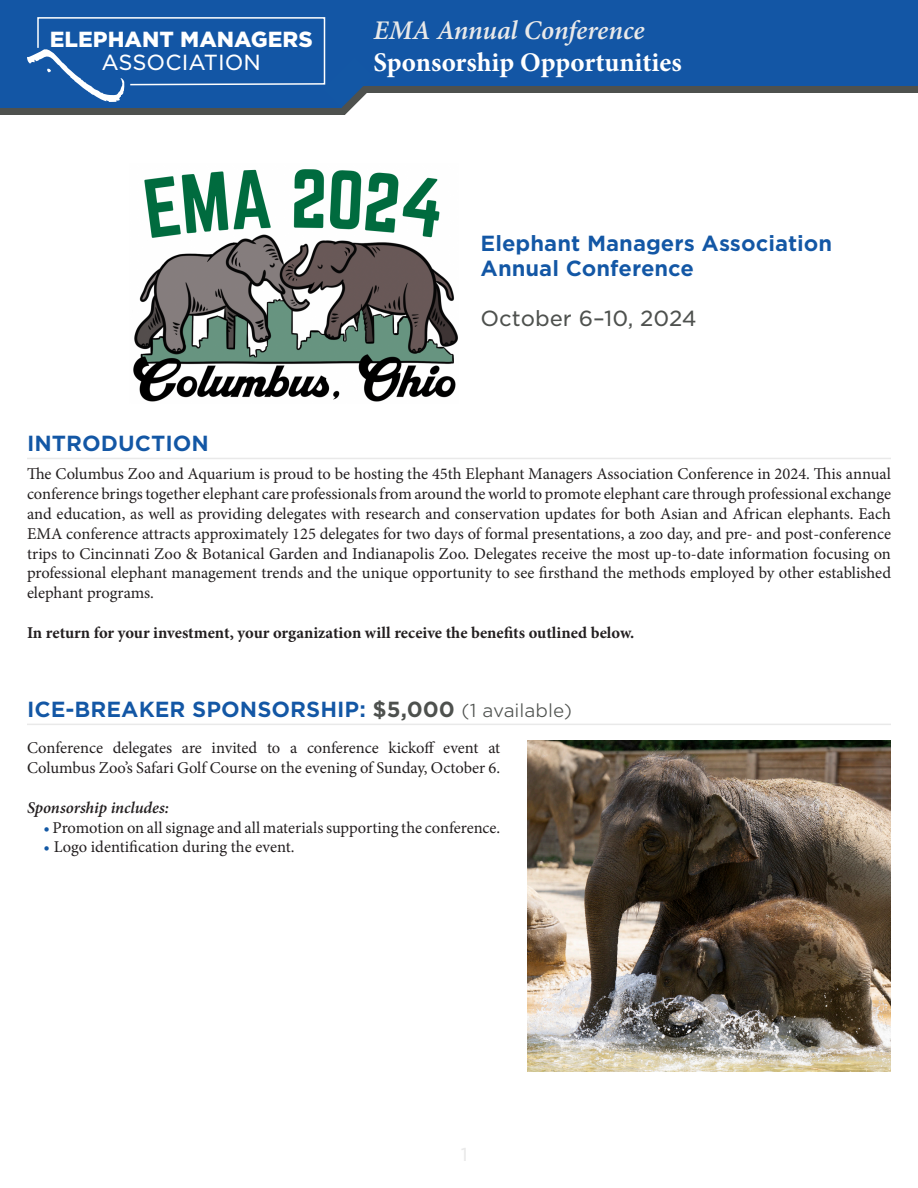
<style>
.page{position:relative;width:918px;height:1188px;background:#fff}
.page>*{position:absolute;margin:0;border:0;box-sizing:border-box;transform-origin:0 0}
.t1{font:700 27px "Minion Pro";color:#fff}
.t2{font:italic 600 27px "Minion Pro";letter-spacing:-.005em;color:#e9e9e9}
.t3{font:700 21px "Gotham S Sm";color:#1357a5}
.t4{font:900 21px/22.5px "Gotham S Sm";color:#fff;text-align:center}
.t5{font:21px "Gotham S Sm";color:#4e514e}
.t6{font:18px "Gotham S Sm";color:#e9e9e9}
.t7{font:16.5px/19.8px "Minion Pro";letter-spacing:-.005em;color:#231f20;text-align:justify}
.t8{font:700 16.5px "Minion Pro";color:#231f20}
.t9{font:italic 600 16.5px "Minion Pro";letter-spacing:-.005em;color:#231f20}
.s1{font-weight:400}
.s2{color:#4e514e}
.s3{font-weight:300;font-size:18px;color:#4e514e}
.s4{color:#1358a4}
</style>
<div class="page">
<svg style="left:377px;top:85px;width:541px;height:7px;background:#45515a"></svg>
<div style="left:332px;top:0;width:586px;height:85px;background:#1356a5"></div>
<div style="left:0;top:0;width:341px;height:108px;background:#1356a5"></div>
<svg style="left:27px;top:17px;width:350px;height:98px"></svg>
<hr style="left:27px;top:458px;width:864px;height:1px;background:#e9e9e9">
<hr style="left:27px;top:724px;width:864px;height:1px;background:#e9e9e9">
<img style="left:527px;top:741px;width:364px;height:330px">
<img style="left:133px;top:169px;width:325px;height:233px">
<p class="t4" style="left:50px;top:28px;width:265px">ELEPHANT MANAGERS<br><span class="s1">ASSOCIATION</span></p>
<p class="t2" style="left:374px;top:11px;width:273px">EMA Annual Conference</p>
<p class="t1" style="left:374px;top:44px;width:310px">Sponsorship Opportunities</p>
<p class="t3" style="left:27px;top:429px;width:183px">INTRODUCTION</p>
<p class="t3" style="left:481px;top:229px;width:353px">Elephant Managers Association</p>
<p class="t3" style="left:481px;top:254px;width:215px">Annual Conference</p>
<p class="t5" style="left:481px;top:305px;width:218px">October 6–10, 2024</p>
<p class="t7" style="left:27px;top:464px;width:866px">The Columbus Zoo and Aquarium is proud to be hosting the 45th Elephant Managers Association Conference in 2024. This annual conference brings together elephant care professionals from around the world to promote elephant care through professional exchange and education, as well as providing delegates with research and conservation updates for both Asian and African elephants. Each EMA conference attracts approximately 125 delegates for two days of formal presentations, a zoo day, and pre- and post-conference trips to Cincinnati Zoo &amp; Botanical Garden and Indianapolis Zoo. Delegates receive the most up-to-date information focusing on professional elephant management trends and the unique opportunity to see firsthand the methods employed by other established elephant programs.</p>
<p class="t8" style="left:27px;top:621px;width:609px">In return for your investment, your organization will receive the benefits outlined below.</p>
<p class="t3" style="left:27px;top:695px;width:547px">ICE-BREAKER SPONSORSHIP: <span class="s2">$5,000</span> <span class="s3">(1 available)</span></p>
<p class="t7" style="left:27px;top:738px;width:475px">Conference delegates are invited to a conference kickoff event at<br>Columbus Zoo’s Safari Golf Course on the evening of Sunday, October 6.</p>
<p class="t9" style="left:27px;top:796px;width:143px">Sponsorship includes:</p>
<p class="t7" style="left:44px;top:818px;width:458px"><span class="s4">•</span> Promotion on all signage and all materials supporting the conference.</p>
<p class="t7" style="left:44px;top:837px;width:253px"><span class="s4">•</span> Logo identification during the event.</p>
<p class="t6" style="left:461px;top:1142px;width:9px">1</p>
</div>
